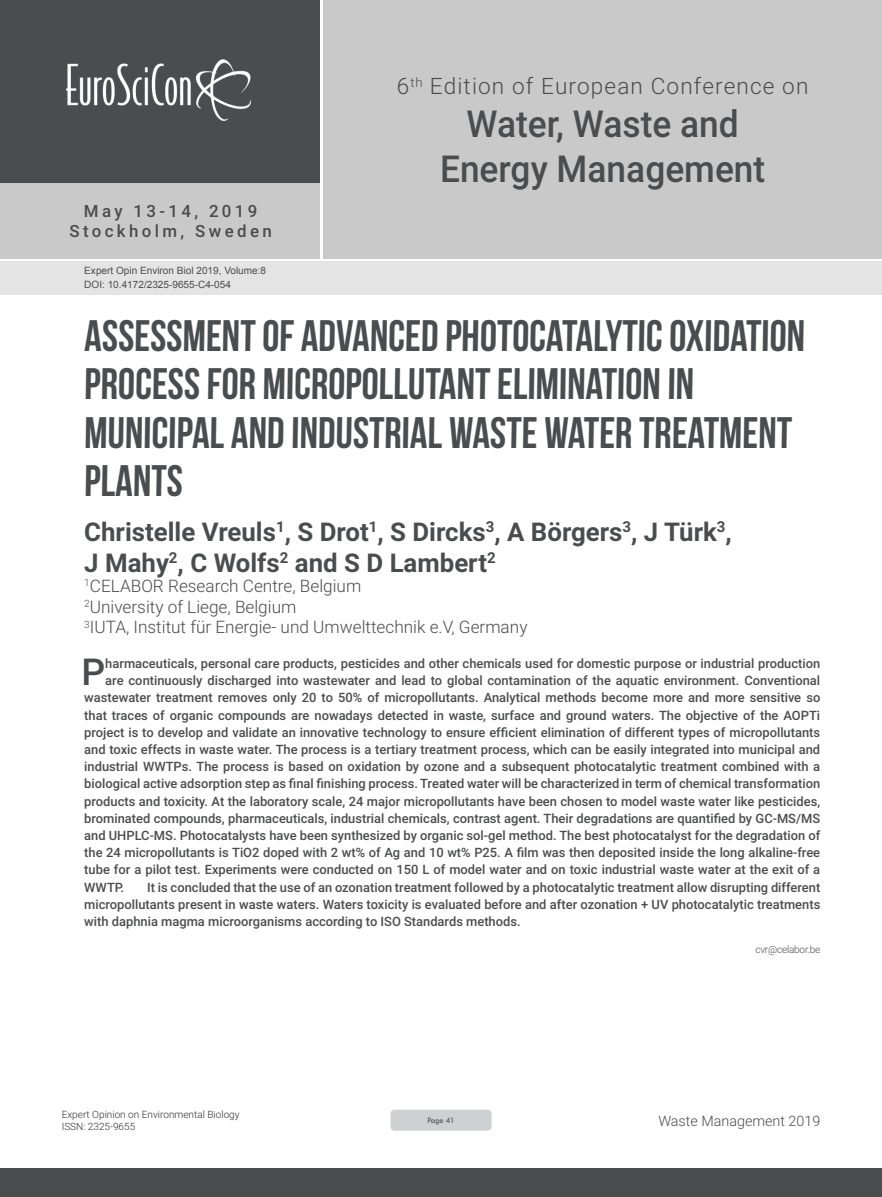
<style>
.page{position:relative;width:882px;height:1197px;background:#fff}
.page>*{position:absolute;margin:0;border:0;box-sizing:border-box;transform-origin:0 0}
.t1{font:44.1px/48.5px "Bebas Neue";color:#4b4c4d}
.Abstract{font:500 37.1px/44.6px "Roboto";color:#4b4c4d;text-align:center;scale:.95 1}
.Abstract-2{font:500 37.1px "Roboto";color:#4b4c4d}
.t2{font:700 25.9px "Roboto";color:#4b4c4d}
.t3{font:300 22.57px "Roboto";letter-spacing:.05em;color:#4b4c4d}
.t4{font:300 17.15px "Roboto";color:#4b4c4d}
.t5{font:500 16.8px/20.3px "Roboto";letter-spacing:.2em;color:#4b4c4d;text-align:center}
.t6{font:300 14.35px "Roboto";color:#4b4c4d}
.Abstract-3{font:500 12.95px/17.2px "Roboto";color:#4b4c4d;text-align:justify}
.t7{font:9.97px "Arial";color:#4b4c4d}
.t8{font:300 9.97px/12.1px "Roboto";color:#312f30}
.Biography{font:300 9.97px "Roboto";letter-spacing:-.02em;color:#4b4c4d}
.t9{font:8.58px "Tw Cen";letter-spacing:-.02em;color:#4b4c4d;scale:.95 1}
</style>
<div class="page">
<div style="left:0;top:0;width:319px;height:183px;background:#4b4c4d"></div>
<div style="left:1px;top:183px;width:319px;height:76px;background:#c9c9c9"></div>
<div style="left:323px;top:0;width:559px;height:259px;background:#c9c9c9"></div>
<img style="left:66px;top:59px;width:185px;height:62px">
<div style="left:0;top:1168px;width:882px;height:29px;background:#4b4c4d"></div>
<div style="left:1px;top:261px;width:881px;height:33px;background:#e4e4e4"></div>
<div style="left:390px;top:1110px;width:102px;height:21px;background:#cfd0d2;border-radius:4px"></div>
<p class="t5" style="left:70px;top:200px;width:204px">May 13-14, 2019<br>Stockholm, Sweden</p>
<p class="t7" style="left:84px;top:264px;width:183px">Expert Opin Environ Biol 2019, Volume:8</p>
<p class="t7" style="left:84px;top:278px;width:148px">DOI: 10.4172/2325-9655-C4-054</p>
<h3 class="t3" style="left:397px;top:70px;width:413px">6<sup>th</sup> Edition of European Conference on</h3>
<h2 class="Abstract" style="left:440px;top:100px;width:344px">Water, Waste and<br>Energy Management</h2>
<p class="t1" style="left:84px;top:311px;width:723px">ASSESSMENT OF ADVANCED PHOTOCATALYTIC OXIDATION PROCESS FOR MICROPOLLUTANT ELIMINATION IN MUNICIPAL AND INDUSTRIAL WASTE WATER TREATMENT PLANTS</p>
<p class="t2" style="left:84px;top:513px;width:649px">Christelle Vreuls<sup>1</sup>, S Drot<sup>1</sup>, S Dircks<sup>3</sup>, A Börgers<sup>3</sup>, J Türk<sup>3</sup>,</p>
<p class="t2" style="left:84px;top:544px;width:413px">J Mahy<sup>2</sup>, C Wolfs<sup>2</sup> and S D Lambert<sup>2</sup></p>
<p class="t4" style="left:84px;top:574px;width:279px"><sup>1</sup>CELABOR Research Centre, Belgium</p>
<p class="t4" style="left:84px;top:595px;width:214px"><sup>2</sup>University of Liege, Belgium</p>
<p class="t4" style="left:84px;top:615px;width:445px"><sup>3</sup>IUTA, Institut für Energie- und Umwelttechnik e.V, Germany</p>
<p class="Abstract-2" style="left:82px;top:646px;width:25px">P</p>
<p class="Abstract-3" style="left:105px;top:654px;width:717px">harmaceuticals, personal care products, pesticides and other chemicals used for domestic purpose or industrial production</p>
<p class="Abstract-3" style="left:105px;top:672px;width:716px">are continuously discharged into wastewater and lead to global contamination of the aquatic environment. Conventional</p>
<p class="Abstract-3" style="left:84px;top:689px;width:738px">wastewater treatment removes only 20 to 50% of micropollutants. Analytical methods become more and more sensitive so</p>
<p class="Abstract-3" style="left:84px;top:706px;width:737px">that traces of organic compounds are nowadays detected in waste, surface and ground waters. The objective of the AOPTi</p>
<p class="Abstract-3" style="left:84px;top:723px;width:737px">project is to develop and validate an innovative technology to ensure efficient elimination of different types of micropollutants</p>
<p class="Abstract-3" style="left:84px;top:740px;width:737px">and toxic effects in waste water. The process is a tertiary treatment process, which can be easily integrated into municipal and</p>
<p class="Abstract-3" style="left:84px;top:758px;width:737px">industrial WWTPs. The process is based on oxidation by ozone and a subsequent photocatalytic treatment combined with a</p>
<p class="Abstract-3" style="left:84px;top:775px;width:737px">biological active adsorption step as final finishing process. Treated water will be characterized in term of chemical transformation</p>
<p class="Abstract-3" style="left:84px;top:792px;width:737px">products and toxicity. At the laboratory scale, 24 major micropollutants have been chosen to model waste water like pesticides,</p>
<p class="Abstract-3" style="left:84px;top:809px;width:738px">brominated compounds, pharmaceuticals, industrial chemicals, contrast agent. Their degradations are quantified by GC-MS/MS</p>
<p class="Abstract-3" style="left:84px;top:826px;width:738px">and UHPLC-MS. Photocatalysts have been synthesized by organic sol-gel method. The best photocatalyst for the degradation of</p>
<p class="Abstract-3" style="left:84px;top:844px;width:737px">the 24 micropollutants is TiO2 doped with 2 wt% of Ag and 10 wt% P25. A film was then deposited inside the long alkaline-free</p>
<p class="Abstract-3" style="left:84px;top:861px;width:737px">tube for a pilot test. Experiments were conducted on 150 L of model water and on toxic industrial waste water at the exit of a</p>
<p class="Abstract-3" style="left:84px;top:878px;width:41px">WWTP.</p>
<p class="Abstract-3" style="left:84px;top:878px;width:738px;text-indent:63px">It is concluded that the use of an ozonation treatment followed by a photocatalytic treatment allow disrupting different micropollutants present in waste waters. Waters toxicity is evaluated before and after ozonation + UV photocatalytic treatments with daphnia magma microorganisms according to ISO Standards methods.</p>
<p class="Biography" style="left:755px;top:943px;width:67px">cvr@celabor.be</p>
<p class="t8" style="left:62px;top:1108px;width:179px">Expert Opinion on Environmental Biology<br>ISSN: 2325-9655</p>
<p class="t6" style="left:658px;top:1110px;width:163px">Waste Management 2019</p>
<p class="t9" style="left:427px;top:1115px;width:30px">Page 41</p>
</div>
